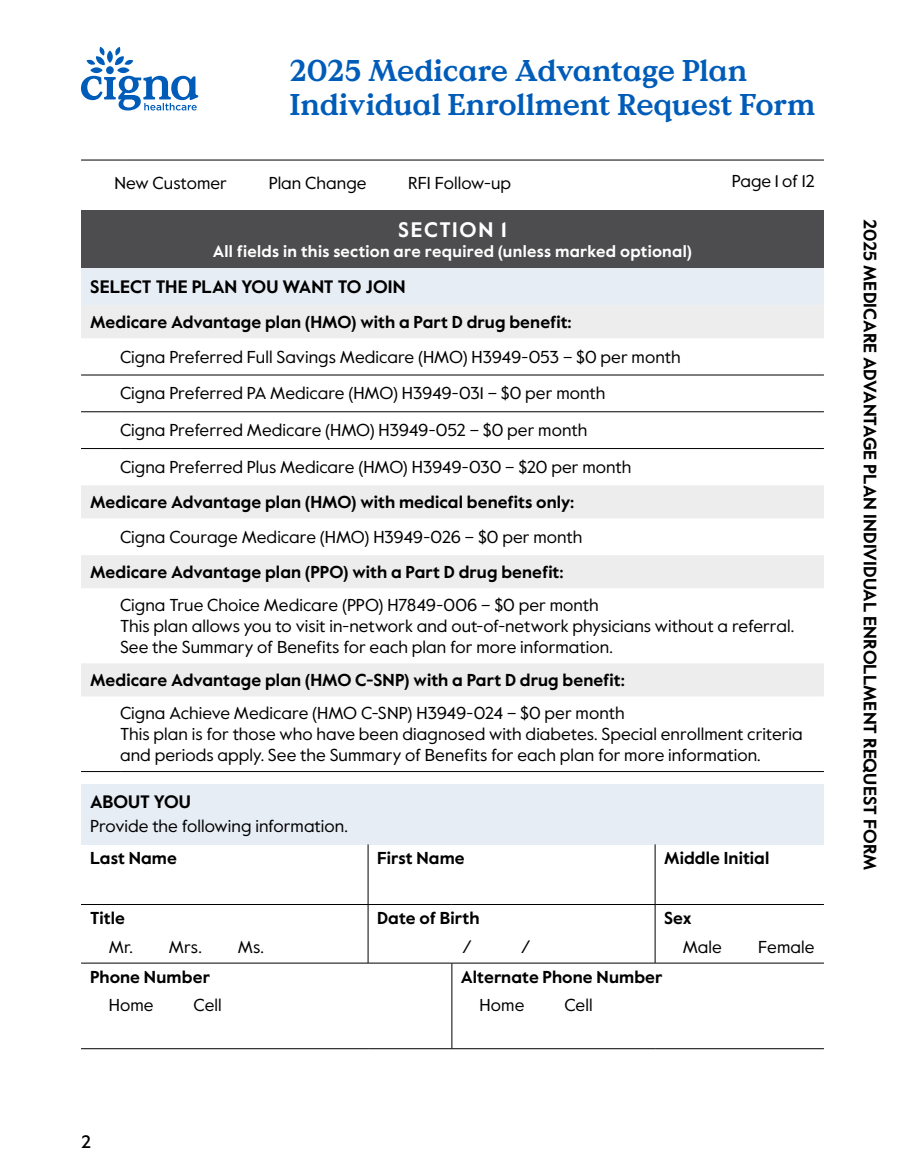
<style>
.page{position:relative;width:905px;height:1175px;background:#fff}
.page>*{position:absolute;margin:0;border:0;box-sizing:border-box;transform-origin:0 0}
.t1{font:700 30px/34.5px "Value Serif Pro";letter-spacing:-.01em;color:#005cb9}
.t2{font:700 21px "Value Sans Pro";letter-spacing:.08em;color:#fff}
.t3{font:700 18px "Value Sans Pro";color:#000}
.t4{font:18px "Value Sans Pro";color:#000}
.t5{font:500 18px "Value Sans Pro";color:#000}
.t6{font:17.25px/21px "Value Sans Pro";color:#000}
.t7{font:700 17.25px "Value Sans Pro";letter-spacing:.005em;color:#000}
.t8{font:700 16.5px "Value Sans Pro";letter-spacing:.015em;color:#fff}
</style>
<div class="page">
<svg style="left:81px;top:47px;width:117px;height:63px"></svg>
<div style="left:81px;top:210px;width:743px;height:58px;background:#4d4d4f"></div>
<div style="left:81px;top:268px;width:743px;height:37px;background:#e7edf5"></div>
<svg style="left:81px;top:305px;width:743px;height:391px"></svg>
<hr style="left:81px;top:160px;width:39px;height:1px;background:#000">
<hr style="left:120px;top:160px;width:528px;height:1px;background:#000">
<hr style="left:648px;top:160px;width:176px;height:1px;background:#000">
<hr style="left:81px;top:375px;width:39px;height:1px;background:#000">
<hr style="left:120px;top:375px;width:528px;height:1px;background:#000">
<hr style="left:648px;top:375px;width:176px;height:1px;background:#000">
<hr style="left:81px;top:411px;width:39px;height:1px;background:#000">
<hr style="left:120px;top:411px;width:528px;height:1px;background:#000">
<hr style="left:648px;top:411px;width:176px;height:1px;background:#000">
<hr style="left:81px;top:771px;width:39px;height:1px;background:#000">
<hr style="left:120px;top:771px;width:528px;height:1px;background:#000">
<hr style="left:648px;top:771px;width:176px;height:1px;background:#000">
<hr style="left:120px;top:448px;width:528px;height:1px;background:#000">
<hr style="left:648px;top:448px;width:176px;height:1px;background:#000">
<hr style="left:81px;top:448px;width:39px;height:1px;background:#000">
<div style="left:81px;top:783px;width:743px;height:61px;background:#e7edf5"></div>
<hr style="left:368px;top:904px;width:1px;height:58px;background:#000">
<hr style="left:81px;top:962px;width:287px;height:1px;background:#000">
<hr style="left:368px;top:962px;width:84px;height:1px;background:#000">
<hr style="left:452px;top:962px;width:203px;height:1px;background:#000">
<hr style="left:655px;top:962px;width:169px;height:1px;background:#000">
<hr style="left:654px;top:844px;width:1px;height:60px;background:#000">
<hr style="left:654px;top:904px;width:1px;height:58px;background:#000">
<hr style="left:81px;top:1048px;width:287px;height:1px;background:#000">
<hr style="left:368px;top:1048px;width:84px;height:1px;background:#000">
<hr style="left:451px;top:963px;width:1px;height:85px;background:#000">
<hr style="left:452px;top:1048px;width:203px;height:1px;background:#000">
<hr style="left:655px;top:1048px;width:169px;height:1px;background:#000">
<hr style="left:368px;top:844px;width:1px;height:60px;background:#000">
<hr style="left:81px;top:904px;width:287px;height:1px;background:#000">
<hr style="left:368px;top:904px;width:84px;height:1px;background:#000">
<hr style="left:452px;top:904px;width:203px;height:1px;background:#000">
<hr style="left:655px;top:904px;width:169px;height:1px;background:#000">
<h1 class="t1" style="left:290px;top:54px;width:527px">2025 Medicare Advantage Plan<br>Individual Enrollment Request Form</h1>
<p class="t6" style="left:114px;top:173px;width:114px">New Customer</p>
<p class="t6" style="left:269px;top:173px;width:99px">Plan Change</p>
<p class="t6" style="left:408px;top:173px;width:104px">RFI Follow-up</p>
<p class="t6" style="left:731px;top:171px;width:85px">Page 1 of 12</p>
<h2 class="t2" style="left:398px;top:217px;width:110px">SECTION 1</h2>
<h2 class="t8" style="left:213px;top:241px;width:481px">All fields in this section are required (unless marked optional)</h2>
<h3 class="t3" style="left:90px;top:276px;width:317px">SELECT THE PLAN YOU WANT TO JOIN</h3>
<h4 class="t7" style="left:90px;top:311px;width:483px">Medicare Advantage plan (HMO) with a Part D drug benefit:</h4>
<p class="t6" style="left:120px;top:346px;width:562px">Cigna Preferred Full Savings Medicare (HMO) H3949-053 – $0 per month</p>
<p class="t6" style="left:120px;top:383px;width:487px">Cigna Preferred PA Medicare (HMO) H3949-031 – $0 per month</p>
<p class="t6" style="left:120px;top:420px;width:468px">Cigna Preferred Medicare (HMO) H3949-052 – $0 per month</p>
<p class="t6" style="left:120px;top:457px;width:513px">Cigna Preferred Plus Medicare (HMO) H3949-030 – $20 per month</p>
<h4 class="t7" style="left:90px;top:491px;width:486px">Medicare Advantage plan (HMO) with medical benefits only:</h4>
<p class="t6" style="left:120px;top:526px;width:464px">Cigna Courage Medicare (HMO) H3949-026 – $0 per month</p>
<h4 class="t7" style="left:90px;top:561px;width:475px">Medicare Advantage plan (PPO) with a Part D drug benefit:</h4>
<p class="t6" style="left:120px;top:594px;width:675px">Cigna True Choice Medicare (PPO) H7849-006 – $0 per month<br>This plan allows you to visit in-network and out-of-network physicians without a referral.<br>See the Summary of Benefits for each plan for more information.</p>
<h4 class="t7" style="left:90px;top:669px;width:536px">Medicare Advantage plan (HMO C-SNP) with a Part D drug benefit:</h4>
<p class="t6" style="left:120px;top:703px;width:684px">Cigna Achieve Medicare (HMO C-SNP) H3949-024 – $0 per month<br>This plan is for those who have been diagnosed with diabetes. Special enrollment criteria and periods apply. See the Summary of Benefits for each plan for more information.</p>
<h3 class="t3" style="left:90px;top:791px;width:102px">ABOUT YOU</h3>
<p class="t6" style="left:90px;top:816px;width:259px">Provide the following information.</p>
<p class="t7" style="left:90px;top:847px;width:88px">Last Name</p>
<p class="t7" style="left:377px;top:847px;width:89px">First Name</p>
<p class="t7" style="left:664px;top:847px;width:107px">Middle Initial</p>
<p class="t7" style="left:90px;top:907px;width:36px">Title</p>
<p class="t6" style="left:109px;top:936px;width:26px">Mr.</p>
<p class="t6" style="left:169px;top:936px;width:34px">Mrs.</p>
<p class="t6" style="left:238px;top:936px;width:28px">Ms.</p>
<p class="t7" style="left:90px;top:966px;width:121px">Phone Number</p>
<p class="t6" style="left:109px;top:995px;width:46px">Home</p>
<p class="t6" style="left:193px;top:995px;width:30px">Cell</p>
<p class="t7" style="left:377px;top:907px;width:104px">Date of Birth</p>
<p class="t4" style="left:462px;top:935px;width:11px">/</p>
<p class="t4" style="left:521px;top:935px;width:11px">/</p>
<p class="t7" style="left:664px;top:907px;width:29px">Sex</p>
<p class="t6" style="left:683px;top:936px;width:41px">Male</p>
<p class="t6" style="left:758px;top:936px;width:58px">Female</p>
<p class="t7" style="left:461px;top:966px;width:203px">Alternate Phone Number</p>
<p class="t6" style="left:479px;top:995px;width:46px">Home</p>
<p class="t6" style="left:564px;top:995px;width:30px">Cell</p>
<p class="t3" style="left:881px;top:219px;width:653px;rotate:90deg">2025 MEDICARE ADVANTAGE PLAN INDIVIDUAL ENROLLMENT REQUEST FORM</p>
<p class="t5" style="left:81px;top:1130px;width:12px">2</p>
</div>
